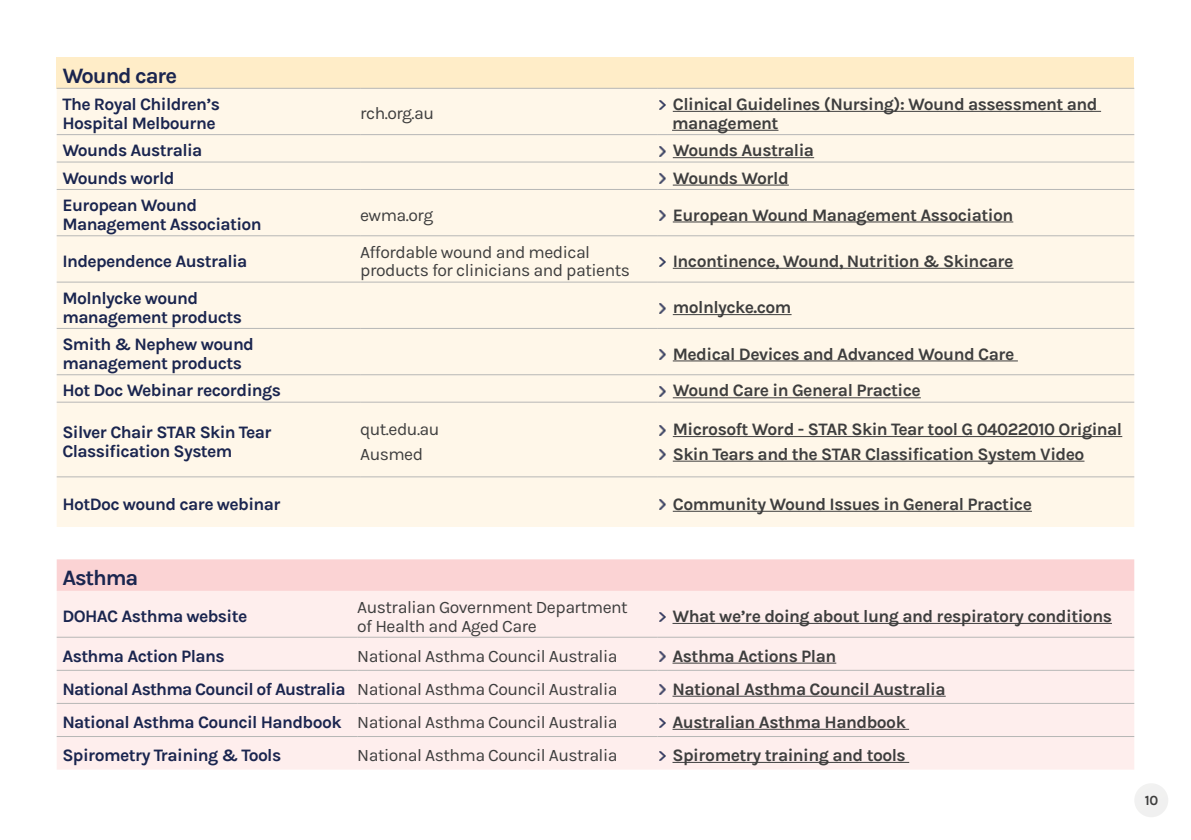
<style>
.page{position:relative;width:1191px;height:840px;background:#fff}
.page>*{position:absolute;margin:0;border:0;box-sizing:border-box;transform-origin:0 0}
.Heading_2{font:700 22px "Karla";letter-spacing:-.05em;color:#1a254f}
.t1{font:700 17.6px/18.8px "Karla";letter-spacing:-.03em;color:#3e3e3e}
.Heading_3{font:700 17.6px/18.8px "Karla";letter-spacing:-.035em;color:#1a254f}
.Heading_3-2{font:17.6px/18.8px "Karla";letter-spacing:-.03em;color:#3e3e3e}
.t2{font:700 14px "Karla";color:#3e3e3e}
</style>
<div class="page">
<div style="left:57px;top:57px;width:1077px;height:31px;background:#ffedc8"></div>
<div style="left:57px;top:89px;width:1077px;height:437px;background:#fff7e9"></div>
<hr style="left:57px;top:134px;width:303px;height:1px;background:#b7b7b6">
<hr style="left:360px;top:134px;width:298px;height:1px;background:#b7b7b6">
<hr style="left:658px;top:134px;width:476px;height:1px;background:#b7b7b6">
<hr style="left:57px;top:162px;width:303px;height:1px;background:#b7b7b6">
<hr style="left:360px;top:162px;width:298px;height:1px;background:#b7b7b6">
<hr style="left:658px;top:162px;width:476px;height:1px;background:#b7b7b6">
<hr style="left:57px;top:189px;width:303px;height:1px;background:#b7b7b6">
<hr style="left:360px;top:189px;width:298px;height:1px;background:#b7b7b6">
<hr style="left:658px;top:189px;width:476px;height:1px;background:#b7b7b6">
<hr style="left:57px;top:328px;width:303px;height:1px;background:#b7b7b6">
<hr style="left:360px;top:328px;width:298px;height:1px;background:#b7b7b6">
<hr style="left:658px;top:328px;width:476px;height:1px;background:#b7b7b6">
<hr style="left:57px;top:374px;width:303px;height:1px;background:#b7b7b6">
<hr style="left:360px;top:374px;width:298px;height:1px;background:#b7b7b6">
<hr style="left:658px;top:374px;width:476px;height:1px;background:#b7b7b6">
<hr style="left:57px;top:401px;width:303px;height:1px;background:#b7b7b6">
<hr style="left:360px;top:401px;width:298px;height:1px;background:#b7b7b6">
<hr style="left:658px;top:401px;width:476px;height:1px;background:#b7b7b6">
<hr style="left:57px;top:476px;width:303px;height:1px;background:#b7b7b6">
<hr style="left:360px;top:476px;width:298px;height:1px;background:#b7b7b6">
<hr style="left:658px;top:476px;width:476px;height:1px;background:#b7b7b6">
<hr style="left:57px;top:235px;width:303px;height:1px;background:#b7b7b6">
<hr style="left:360px;top:235px;width:298px;height:1px;background:#b7b7b6">
<hr style="left:658px;top:235px;width:476px;height:1px;background:#b7b7b6">
<hr style="left:57px;top:88px;width:303px;height:1px;background:#b7b7b6">
<hr style="left:360px;top:88px;width:298px;height:1px;background:#b7b7b6">
<hr style="left:658px;top:88px;width:476px;height:1px;background:#b7b7b6">
<hr style="left:57px;top:281px;width:303px;height:1px;background:#b7b7b6">
<hr style="left:360px;top:281px;width:298px;height:1px;background:#b7b7b6">
<hr style="left:658px;top:281px;width:476px;height:1px;background:#b7b7b6">
<hr style="left:673px;top:111px;width:428px;height:1px;background:#3e3e3e">
<hr style="left:672px;top:130px;width:106px;height:1px;background:#3e3e3e">
<svg style="left:658px;top:100px;width:9px;height:10px"></svg>
<hr style="left:673px;top:157px;width:141px;height:1px;background:#3e3e3e">
<svg style="left:658px;top:146px;width:9px;height:10px"></svg>
<hr style="left:673px;top:185px;width:116px;height:1px;background:#3e3e3e">
<svg style="left:658px;top:174px;width:9px;height:9px"></svg>
<hr style="left:673px;top:221px;width:340px;height:1px;background:#3e3e3e">
<svg style="left:658px;top:210px;width:9px;height:10px"></svg>
<hr style="left:673px;top:268px;width:340px;height:1px;background:#3e3e3e">
<svg style="left:658px;top:257px;width:9px;height:9px"></svg>
<hr style="left:673px;top:314px;width:118px;height:1px;background:#3e3e3e">
<svg style="left:658px;top:303px;width:9px;height:10px"></svg>
<hr style="left:673px;top:360px;width:345px;height:1px;background:#3e3e3e">
<svg style="left:658px;top:349px;width:9px;height:10px"></svg>
<hr style="left:673px;top:397px;width:248px;height:1px;background:#3e3e3e">
<svg style="left:658px;top:386px;width:9px;height:10px"></svg>
<hr style="left:673px;top:436px;width:449px;height:1px;background:#3e3e3e">
<hr style="left:673px;top:460px;width:411px;height:1px;background:#3e3e3e">
<svg style="left:658px;top:425px;width:9px;height:10px"></svg>
<svg style="left:658px;top:449px;width:9px;height:10px"></svg>
<hr style="left:673px;top:510px;width:359px;height:1px;background:#3e3e3e">
<svg style="left:658px;top:499px;width:9px;height:10px"></svg>
<div style="left:57px;top:559px;width:1077px;height:31px;background:#fbd3d4"></div>
<div style="left:57px;top:590px;width:1077px;height:179px;background:#feeeed"></div>
<hr style="left:57px;top:636px;width:300px;height:1px;background:#b7b7b6">
<hr style="left:357px;top:636px;width:300px;height:1px;background:#b7b7b6">
<hr style="left:657px;top:636px;width:477px;height:1px;background:#b7b7b6">
<hr style="left:57px;top:669px;width:300px;height:1px;background:#b7b7b6">
<hr style="left:357px;top:669px;width:300px;height:1px;background:#b7b7b6">
<hr style="left:657px;top:669px;width:477px;height:1px;background:#b7b7b6">
<hr style="left:57px;top:702px;width:300px;height:1px;background:#b7b7b6">
<hr style="left:357px;top:702px;width:300px;height:1px;background:#b7b7b6">
<hr style="left:657px;top:702px;width:477px;height:1px;background:#b7b7b6">
<hr style="left:57px;top:735px;width:300px;height:1px;background:#b7b7b6">
<hr style="left:357px;top:735px;width:300px;height:1px;background:#b7b7b6">
<hr style="left:657px;top:735px;width:477px;height:1px;background:#b7b7b6">
<hr style="left:672px;top:622px;width:440px;height:1px;background:#3e3e3e">
<svg style="left:657px;top:611px;width:10px;height:10px"></svg>
<hr style="left:672px;top:662px;width:164px;height:1px;background:#3e3e3e">
<svg style="left:657px;top:651px;width:10px;height:10px"></svg>
<hr style="left:672px;top:695px;width:273px;height:1px;background:#3e3e3e">
<svg style="left:657px;top:684px;width:10px;height:10px"></svg>
<hr style="left:672px;top:728px;width:237px;height:1px;background:#3e3e3e">
<svg style="left:657px;top:717px;width:10px;height:10px"></svg>
<hr style="left:672px;top:761px;width:237px;height:1px;background:#3e3e3e">
<svg style="left:657px;top:750px;width:10px;height:10px"></svg>
<div style="left:1134px;top:782px;width:34px;height:34px;background:#f1f1f0;border-radius:50%"></div>
<p class="Heading_2" style="left:62px;top:62px;width:116px">Wound care</p>
<p class="Heading_3" style="left:62px;top:95px;width:159px">The Royal Children’s<br>Hospital Melbourne</p>
<p class="Heading_3-2" style="left:360px;top:104px;width:75px">rch.org.au</p>
<p class="t1" style="left:672px;top:95px;width:427px">Clinical Guidelines (Nursing): Wound assessment and management</p>
<p class="Heading_3" style="left:62px;top:141px;width:142px">Wounds Australia</p>
<p class="t1" style="left:673px;top:141px;width:143px">Wounds Australia</p>
<p class="Heading_3" style="left:62px;top:168px;width:114px">Wounds world</p>
<p class="t1" style="left:673px;top:168px;width:118px">Wounds World</p>
<p class="Heading_3" style="left:62px;top:196px;width:201px">European Wound<br>Management Association</p>
<p class="Heading_3-2" style="left:360px;top:205px;width:75px">ewma.org</p>
<p class="t1" style="left:673px;top:205px;width:342px">European Wound Management Association</p>
<p class="Heading_3" style="left:62px;top:251px;width:186px">Independence Australia</p>
<p class="Heading_3-2" style="left:360px;top:242px;width:271px">Affordable wound and medical products for clinicians and patients</p>
<p class="t1" style="left:673px;top:251px;width:342px">Incontinence, Wound, Nutrition &amp; Skincare</p>
<p class="Heading_3" style="left:62px;top:288px;width:181px">Molnlycke wound management products</p>
<p class="t1" style="left:673px;top:298px;width:120px">molnlycke.com</p>
<p class="Heading_3" style="left:62px;top:335px;width:193px">Smith &amp; Nephew wound management products</p>
<p class="t1" style="left:673px;top:344px;width:343px">Medical Devices and Advanced Wound Care</p>
<p class="Heading_3" style="left:62px;top:381px;width:220px">Hot Doc Webinar recordings</p>
<p class="t1" style="left:673px;top:381px;width:249px">Wound Care in General Practice</p>
<p class="Heading_3" style="left:62px;top:422px;width:211px">Silver Chair STAR Skin Tear<br>Classification System</p>
<p class="Heading_3-2" style="left:360px;top:420px;width:81px">qut.edu.au</p>
<p class="t1" style="left:673px;top:420px;width:451px">Microsoft Word - STAR Skin Tear tool G 04022010 Original</p>
<p class="t1" style="left:673px;top:444px;width:413px">Skin Tears and the STAR Classification System Video</p>
<p class="Heading_3-2" style="left:360px;top:444px;width:65px">Ausmed</p>
<p class="Heading_3" style="left:62px;top:494px;width:220px">HotDoc wound care webinar</p>
<p class="t1" style="left:673px;top:494px;width:361px">Community Wound Issues in General Practice</p>
<p class="Heading_2" style="left:62px;top:564px;width:77px">Asthma</p>
<p class="Heading_3" style="left:62px;top:606px;width:186px">DOHAC Asthma website</p>
<p class="Heading_3-2" style="left:357px;top:597px;width:272px">Australian Government Department of Health and Aged Care</p>
<p class="t1" style="left:672px;top:606px;width:441px">What we’re doing about lung and respiratory conditions</p>
<p class="Heading_3" style="left:62px;top:646px;width:164px">Asthma Action Plans</p>
<p class="Heading_3-2" style="left:357px;top:646px;width:262px">National Asthma Council Australia</p>
<p class="t1" style="left:672px;top:646px;width:165px">Asthma Actions Plan</p>
<p class="Heading_3" style="left:62px;top:679px;width:285px">National Asthma Council of Australia</p>
<p class="Heading_3-2" style="left:357px;top:679px;width:262px">National Asthma Council Australia</p>
<p class="t1" style="left:672px;top:679px;width:275px">National Asthma Council Australia</p>
<p class="Heading_3" style="left:62px;top:712px;width:280px">National Asthma Council Handbook</p>
<p class="Heading_3-2" style="left:357px;top:712px;width:262px">National Asthma Council Australia</p>
<p class="t1" style="left:672px;top:712px;width:235px">Australian Asthma Handbook</p>
<p class="Heading_3" style="left:62px;top:745px;width:220px">Spirometry Training &amp; Tools</p>
<p class="Heading_3-2" style="left:357px;top:745px;width:262px">National Asthma Council Australia</p>
<p class="t1" style="left:672px;top:745px;width:235px">Spirometry training and tools</p>
<p class="t2" style="left:1144px;top:791px;width:15px">10</p>
</div>
